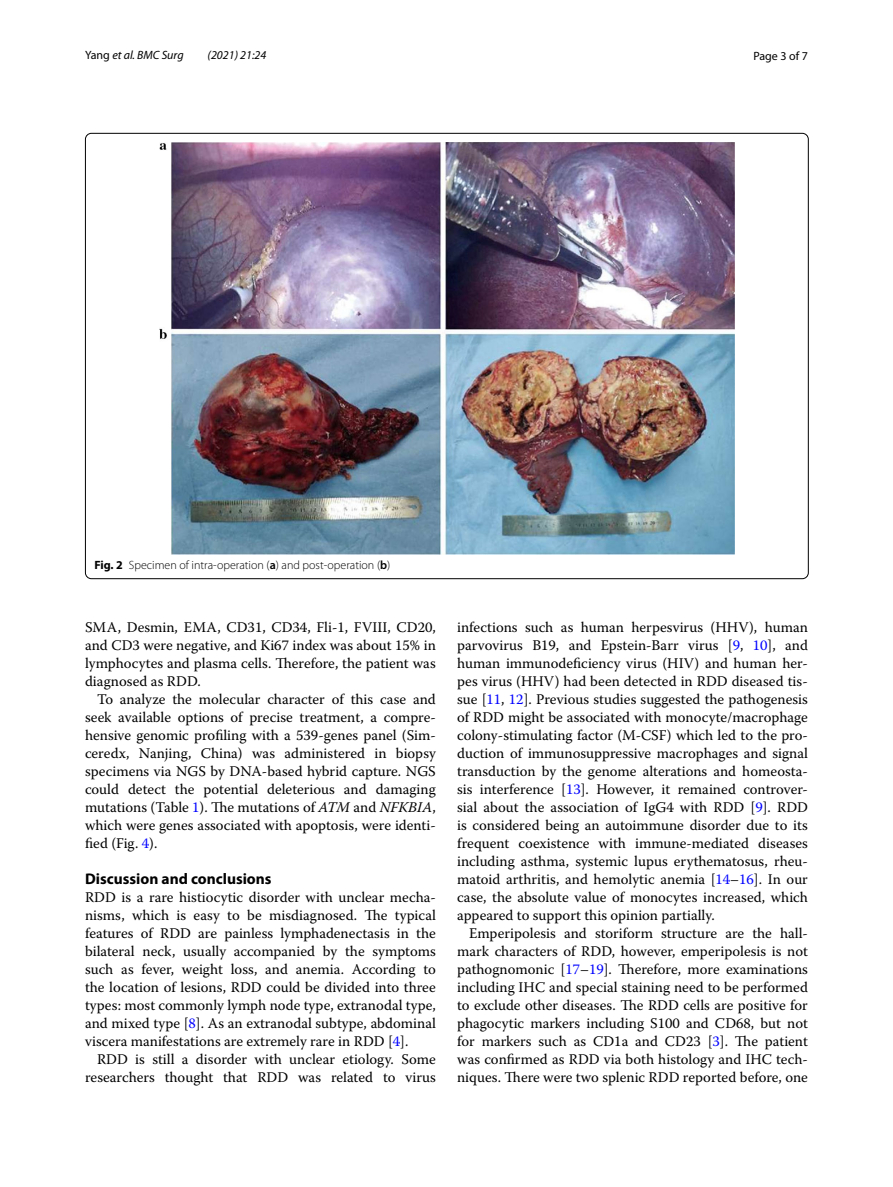
<style>
.page{position:relative;width:893px;height:1187px;background:#fff}
.page>*{position:absolute;margin:0;border:0;box-sizing:border-box;transform-origin:0 0}
.t1{font:700 15.45px "Myriad Pro";color:#000}
.t2{font:14.7px/18px "Warnock Pro";color:#000;text-align:justify}
.t3{font:300 12px "Myriad Pro";color:#000}
.t4{font:italic 12px "Myriad Pro";color:#000}
.t5{font:12px "Myriad Pro";color:#000}
.s1{font-style:normal}
.s2{font-weight:700}
.s3{font-weight:600}
.s4{color:#00f}
.s5{font-style:italic}
</style>
<div class="page">
<img style="left:160px;top:142px;width:574px;height:412px">
<p class="t4" style="left:85px;top:48px;width:100px"><span class="s1">Yang</span> et al. BMC Surg</p>
<p class="t4" style="left:208px;top:48px;width:60px">(2021) 21:24</p>
<p class="t5" style="left:753px;top:48px;width:56px">Page 3 of 7</p>
<p class="t3" style="left:94px;top:558px;width:297px"><span class="s2">Fig. 2</span> Specimen of intra-operation (<span class="s3">a</span>) and post-operation (<span class="s3">b</span>)</p>
<p class="t2" style="left:85px;top:617px;width:352px">SMA, Desmin, EMA, CD31, CD34, Fli-1, FVIII, CD20, and CD3 were negative, and Ki67 index was about 15% in lymphocytes and plasma cells. Therefore, the patient was diagnosed as RDD.</p>
<p class="t2" style="left:85px;top:689px;width:352px;text-indent:12px">To analyze the molecular character of this case and seek available options of precise treatment, a compre&shy;hensive genomic profiling with a 539-genes panel (Sim&shy;ceredx, Nanjing, China) was administered in biopsy specimens via NGS by DNA-based hybrid capture. NGS could detect the potential deleterious and damaging mutations (Table <span class="s4">1</span>). The mutations of <span class="s5">ATM</span> and <span class="s5">NFKBIA</span>, which were genes associated with apoptosis, were identi&shy;fied (Fig. <span class="s4">4</span>).</p>
<p class="t1" style="left:85px;top:868px;width:188px">Discussion and conclusions</p>
<p class="t2" style="left:85px;top:887px;width:352px">RDD is a rare histiocytic disorder with unclear mecha&shy;nisms, which is easy to be misdiagnosed. The typical features of RDD are painless lymphadenectasis in the bilateral neck, usually accompanied by the symptoms such as fever, weight loss, and anemia. According to the location of lesions, RDD could be divided into three types: most commonly lymph node type, extranodal type, and mixed type [<span class="s4">8</span>]. As an extranodal subtype, abdominal viscera manifestations are extremely rare in RDD [<span class="s4">4</span>].</p>
<p class="t2" style="left:85px;top:1049px;width:352px;text-align:right">RDD is still a disorder with unclear etiology. Some researchers thought that RDD was related to virus</p>
<p class="t2" style="left:457px;top:617px;width:352px">infections such as human herpesvirus (HHV), human parvovirus B19, and Epstein-Barr virus [<span class="s4">9</span>, <span class="s4">10</span>], and human immunodeficiency virus (HIV) and human her&shy;pes virus (HHV) had been detected in RDD diseased tis&shy;sue [<span class="s4">11</span>, <span class="s4">12</span>]. Previous studies suggested the pathogenesis of RDD might be associated with monocyte/macrophage colony-stimulating factor (M-CSF) which led to the pro&shy;duction of immunosuppressive macrophages and signal transduction by the genome alterations and homeosta&shy;sis interference [<span class="s4">13</span>]. However, it remained controver&shy;sial about the association of IgG4 with RDD [<span class="s4">9</span>]. RDD is considered being an autoimmune disorder due to its frequent coexistence with immune-mediated diseases including asthma, systemic lupus erythematosus, rheu&shy;matoid arthritis, and hemolytic anemia [<span class="s4">14</span>–<span class="s4">16</span>]. In our case, the absolute value of monocytes increased, which appeared to support this opinion partially.</p>
<p class="t2" style="left:457px;top:923px;width:352px;text-indent:12px">Emperipolesis and storiform structure are the hall&shy;mark characters of RDD, however, emperipolesis is not pathognomonic [<span class="s4">17</span>–<span class="s4">19</span>]. Therefore, more examinations including IHC and special staining need to be performed to exclude other diseases. The RDD cells are positive for phagocytic markers including S100 and CD68, but not for markers such as CD1a and CD23 [<span class="s4">3</span>]. The patient was confirmed as RDD via both histology and IHC tech&shy;niques. There were two splenic RDD reported before, one</p>
</div>
